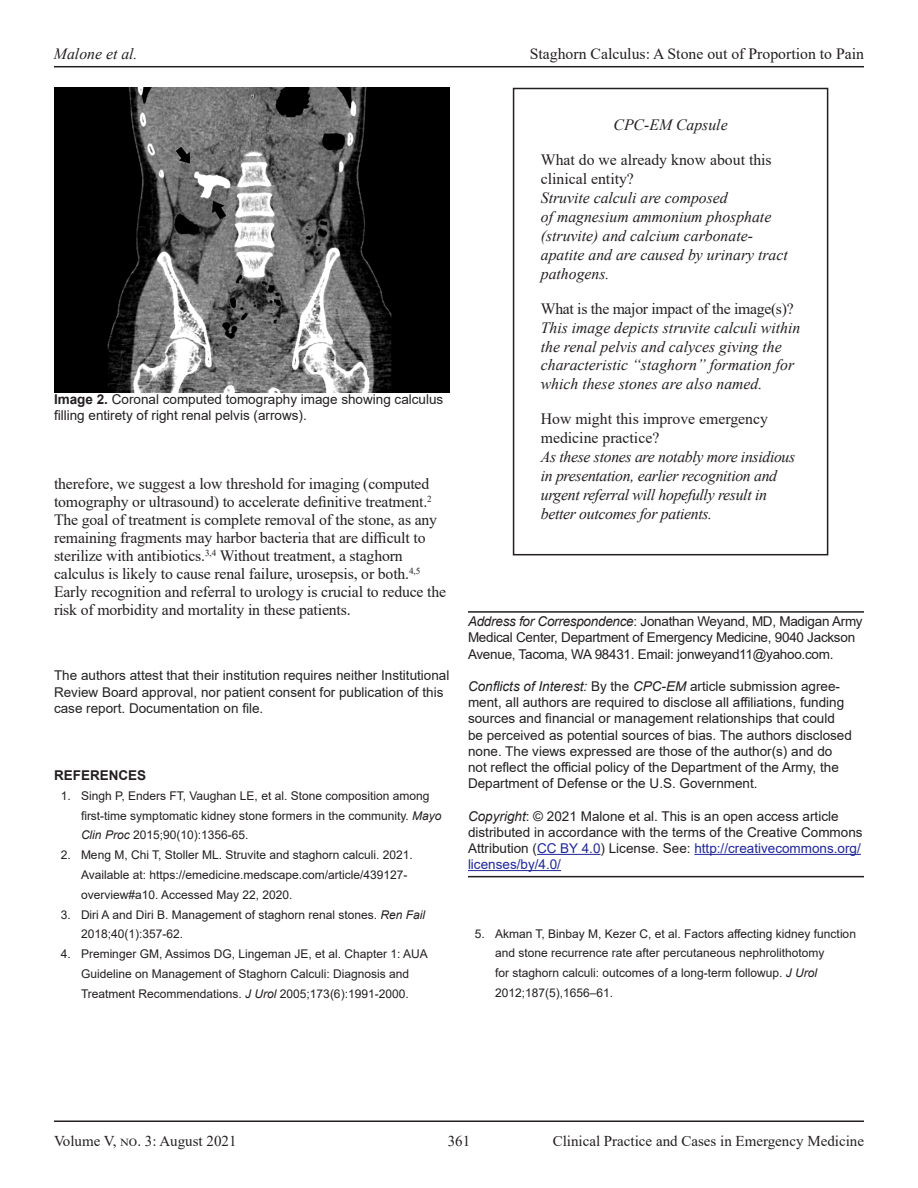
<style>
.page{position:relative;width:918px;height:1188px;background:#fff}
.page>*{position:absolute;margin:0;border:0;box-sizing:border-box;transform-origin:0 0}
.Body_Text{font:15.75px/18px "Times New Roman";letter-spacing:-.01em;color:#231f20}
.Capsule_Summary_answ{font:italic 15.75px/18.9px "Times New Roman";color:#231f20}
.Capsule_Summary_answ-2{font:italic 15.75px/18.9px "Times New Roman";letter-spacing:-.02em;color:#231f20}
.Capsule_Summary_answ-3{font:15.75px/18.9px "Times New Roman";color:#231f20}
.Capsule_Summary_answ-4{font:15.75px "Times New Roman";letter-spacing:-.02em;color:#231f20}
.Body_Text__15{font:italic 15.75px "Times New Roman";color:#231f20}
.t1{font:15px "Times New Roman";color:#231f20}
.Supervising_Section{font:13.5px/16.2px "Arial";color:#231f20}
.Supervising_Section-2{font:13.5px/16.2px "Arial";letter-spacing:-.02em;color:#231f20}
.t2{font:13.5px/16.2px "Arial";color:#222}
.Figures_Tables_text{font:13.5px/16.2px "Arial";color:#231f20}
.t3{font:700 13.5px "Arial";color:#231f20}
.t4{font:12px/19.8px "Arial";color:#231f20}
.s1{font-weight:700}
.s2{font-style:italic}
.s3{color:#1f2796}
</style>
<div class="page">
<hr style="left:54px;top:1120px;width:810px;height:2px;background:#231f20">
<hr style="left:54px;top:66px;width:810px;height:1px;background:#231f20">
<div style="left:513px;top:88px;width:315px;height:467px;border:2px solid #231f20"></div>
<img style="left:54px;top:88px;width:396px;height:305px">
<hr style="left:468px;top:611px;width:396px;height:2px;background:#231f20">
<hr style="left:537px;top:854px;width:64px;height:1px;background:#1f2796">
<hr style="left:694px;top:854px;width:167px;height:1px;background:#1f2796">
<hr style="left:468px;top:876px;width:396px;height:1px;background:#231f20">
<hr style="left:468px;top:870px;width:93px;height:1px;background:#1f2796">
<h1 class="Capsule_Summary_answ" style="left:54px;top:44px;width:85px">Malone et al.</h1>
<h1 class="Body_Text" style="left:530px;top:44px;width:336px">Staghorn Calculus: A Stone out of Proportion to Pain</h1>
<p class="Figures_Tables_text" style="left:54px;top:391px;width:391px"><span class="s1">Image 2.</span> Coronal computed tomography image showing calculus filling entirety of right renal pelvis (arrows).</p>
<p class="Body_Text" style="left:54px;top:475px;width:394px">therefore, we suggest a low threshold for imaging (computed tomography or ultrasound) to accelerate definitive treatment.<sup>2<br></sup>The goal of treatment is complete removal of the stone, as any remaining fragments may harbor bacteria that are difficult to sterilize with antibiotics.<sup>3,4</sup> Without treatment, a staghorn calculus is likely to cause renal failure, urosepsis, or both.<sup>4,5<br></sup>Early recognition and referral to urology is crucial to reduce the risk of morbidity and mortality in these patients.</p>
<p class="t2" style="left:54px;top:668px;width:397px">The authors attest that their institution requires neither Institutional<br>Review Board approval, nor patient consent for publication of this case report. Documentation on file.</p>
<p class="t3" style="left:54px;top:766px;width:94px">REFERENCES</p>
<p class="t4" style="left:81px;top:786px;width:362px;text-indent:-20px">1. Singh P, Enders FT, Vaughan LE, et al. Stone composition among first-time symptomatic kidney stone formers in the community. <span class="s2">Mayo<br>Clin Proc</span> 2015;90(10):1356-65.</p>
<p class="t4" style="left:81px;top:845px;width:333px;text-indent:-20px">2. Meng M, Chi T, Stoller ML. Struvite and staghorn calculi. 2021.<br>Available at: https://emedicine.medscape.com/article/439127- overview#a10. Accessed May 22, 2020.</p>
<p class="t4" style="left:81px;top:904px;width:346px;text-indent:-20px">3. Diri A and Diri B. Management of staghorn renal stones. <span class="s2">Ren Fail<br></span>2018;40(1):357-62.</p>
<p class="t4" style="left:61px;top:944px;width:369px;text-align:center">4. Preminger GM, Assimos DG, Lingeman JE, et al. Chapter 1: AUA<br>Guideline on Management of Staghorn Calculi: Diagnosis and<br>Treatment Recommendations. <span class="s2">J Urol</span> 2005;173(6):1991-2000.</p>
<p class="Body_Text__15" style="left:614px;top:114px;width:116px">CPC-EM Capsule</p>
<p class="Capsule_Summary_answ-3" style="left:541px;top:150px;width:232px">What do we already know about this clinical entity?</p>
<p class="Capsule_Summary_answ" style="left:541px;top:188px;width:249px">Struvite calculi are composed<br>of magnesium ammonium phosphate (struvite) and calcium carbonate&shy;apatite and are caused by urinary tract pathogens.</p>
<p class="Capsule_Summary_answ-4" style="left:541px;top:297px;width:254px">What is the major impact of the image(s)?</p>
<p class="Capsule_Summary_answ" style="left:541px;top:318px;width:261px">This image depicts struvite calculi within the renal pelvis and calyces giving the characteristic “staghorn” formation for which these stones are also named.</p>
<p class="Capsule_Summary_answ-3" style="left:541px;top:409px;width:229px">How might this improve emergency medicine practice?</p>
<p class="Capsule_Summary_answ-2" style="left:541px;top:447px;width:256px">As these stones are notably more insidious in presentation, earlier recognition and urgent referral will hopefully result in better outcomes for patients.</p>
<p class="Supervising_Section-2" style="left:468px;top:613px;width:396px"><span class="s2">Address for Correspondence</span>: Jonathan Weyand, MD, Madigan Army<br>Medical Center, Department of Emergency Medicine, 9040 Jackson<br>Avenue, Tacoma, WA 98431. Email: jonweyand11@yahoo.com.</p>
<p class="Supervising_Section" style="left:468px;top:678px;width:385px"><span class="s2">Conflicts of Interest:</span> By the <span class="s2">CPC-EM</span> article submission agree&shy;ment, all authors are required to disclose all affiliations, funding sources and financial or management relationships that could be perceived as potential sources of bias. The authors disclosed none. The views expressed are those of the author(s) and do not reflect the official policy of the Department of the Army, the Department of Defense or the U.S. Government.</p>
<p class="Supervising_Section" style="left:468px;top:808px;width:396px"><span class="s2">Copyright</span>: © 2021 Malone et al. This is an open access article distributed in accordance with the terms of the Creative Commons Attribution (<span class="s3">CC BY 4.0</span>) License. See: <span class="s3">http://creativecommons.org/ licenses/by/4.0/</span></p>
<p class="t4" style="left:495px;top:923px;width:363px;text-indent:-20px">5. Akman T, Binbay M, Kezer C, et al. Factors affecting kidney function and stone recurrence rate after percutaneous nephrolithotomy<br>for staghorn calculi: outcomes of a long-term followup. <span class="s2">J Urol </span>2012;187(5),1656–61.</p>
<p class="t1" style="left:54px;top:1130px;width:184px">Volume V, no. 3: August 2021</p>
<p class="t1" style="left:448px;top:1130px;width:24px">361</p>
<p class="t1" style="left:553px;top:1130px;width:313px">Clinical Practice and Cases in Emergency Medicine</p>
</div>
